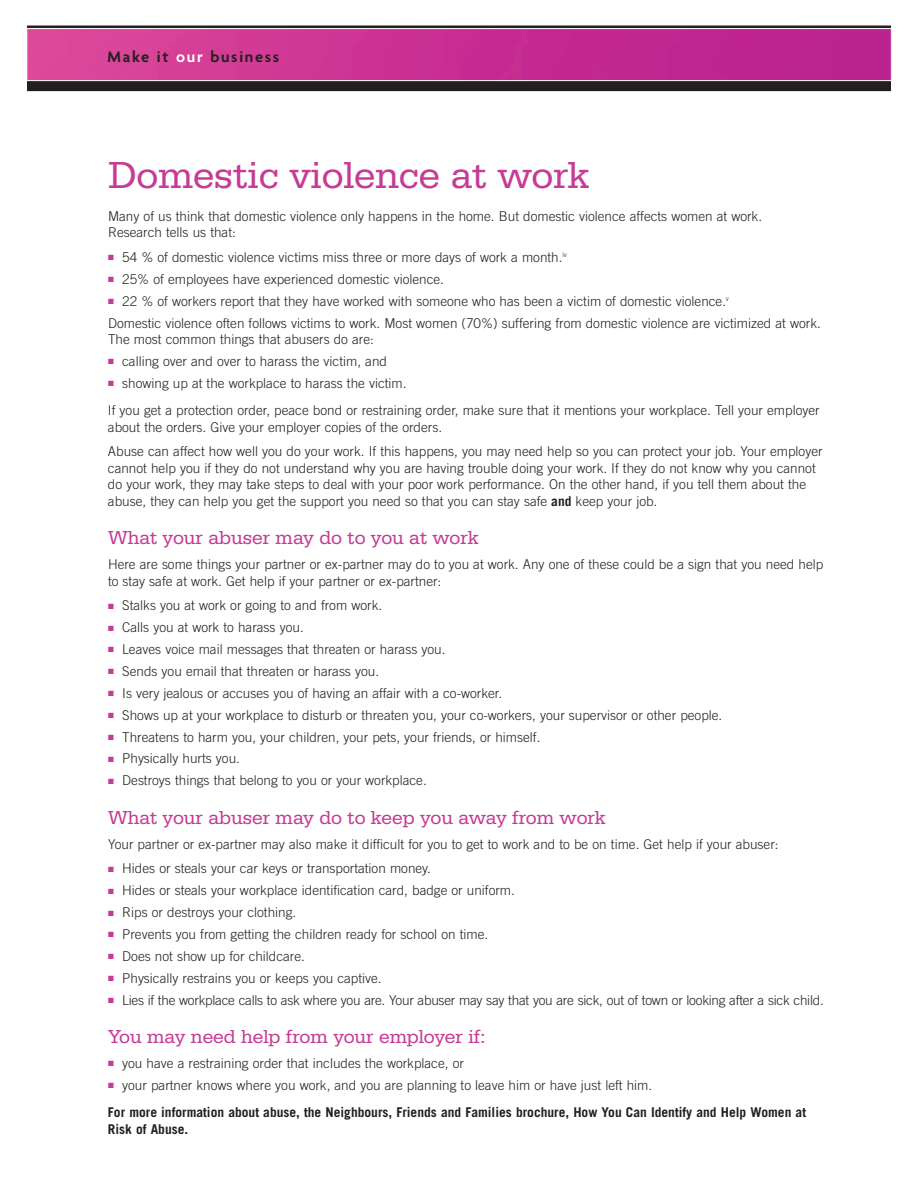
<style>
.page{position:relative;width:918px;height:1188px;background:#fff}
.page>*{position:absolute;margin:0;border:0;box-sizing:border-box;transform-origin:0 0}
.t1{font:39px "Serifa D";color:#c53b96}
.t2{font:19.5px "Serifa D";color:#c53b96}
.t3{font:600 16.5px "Agenda";letter-spacing:.105em;color:#231f20}
.t4{font:300 13.5px/16.5px "Trade Gothic";color:#231f20}
.t5{font:700 13.5px/27.3px "Trade Gothic";color:#231f20}
.s1{color:#fff}
.s2{color:#c53b96}
.s3{font-weight:700}
.s4{font-weight:300}
</style>
<div class="page">
<div style="left:27px;top:79px;width:864px;height:12px;background:#231f20"></div>
<hr style="left:27px;top:26px;width:864px;height:2px;background:#231f20">
<img style="left:28px;top:30px;width:862px;height:49px">
<div style="left:26px;top:28px;width:866px;height:53px;border:1px solid #fff"></div>
<p class="t3" style="left:107px;top:46px;width:173px">Make it <span class="s1">our</span> business</p>
<h1 class="t1" style="left:108px;top:152px;width:483px">Domestic violence at work</h1>
<p class="t4" style="left:108px;top:209px;width:656px">Many of us think that domestic violence only happens in the home. But domestic violence affects women at work.<br>Research tells us that:</p>
<p class="t4" style="left:108px;top:250px;width:460px"><span class="s2">■</span> 54 % of domestic violence victims miss three or more days of work a month.<sup>iv</sup></p>
<p class="t4" style="left:108px;top:272px;width:338px"><span class="s2">■</span> 25% of employees have experienced domestic violence.</p>
<p class="t4" style="left:108px;top:291px;width:714px;line-height:21.9px"><span class="s2">■</span> 22 % of workers report that they have worked with someone who has been a victim of domestic violence.<sup>v<br></sup>Domestic violence often follows victims to work. Most women (70%) suffering from domestic violence are victimized at work.</p>
<p class="t4" style="left:108px;top:332px;width:267px">The most common things that abusers do are:</p>
<p class="t4" style="left:108px;top:354px;width:281px"><span class="s2">■</span> calling over and over to harass the victim, and</p>
<p class="t4" style="left:108px;top:371px;width:713px;line-height:27.3px"><span class="s2">■</span> showing up at the workplace to harass the victim.<br>If you get a protection order, peace bond or restraining order, make sure that it mentions your workplace. Tell your employer</p>
<p class="t4" style="left:108px;top:416px;width:716px;line-height:24.6px">about the orders. Give your employer copies of the orders.<br>Abuse can affect how well you do your work. If this happens, you may need help so you can protect your job. Your employer</p>
<p class="t4" style="left:108px;top:461px;width:709px">cannot help you if they do not understand why you are having trouble doing your work. If they do not know why you cannot do your work, they may take steps to deal with your poor work performance. On the other hand, if you tell them about the abuse, they can help you get the support you need so that you can stay safe <span class="s3">and</span> keep your job.</p>
<h2 class="t2" style="left:108px;top:526px;width:372px">What your abuser may do to you at work</h2>
<p class="t4" style="left:108px;top:557px;width:717px">Here are some things your partner or ex-partner may do to you at work. Any one of these could be a sign that you need help to stay safe at work. Get help if your partner or ex-partner:</p>
<p class="t4" style="left:108px;top:598px;width:276px"><span class="s2">■</span> Stalks you at work or going to and from work.</p>
<p class="t4" style="left:108px;top:620px;width:197px"><span class="s2">■</span> Calls you at work to harass you.</p>
<p class="t4" style="left:108px;top:642px;width:339px"><span class="s2">■</span> Leaves voice mail messages that threaten or harass you.</p>
<p class="t4" style="left:108px;top:664px;width:273px"><span class="s2">■</span> Sends you email that threaten or harass you.</p>
<p class="t4" style="left:108px;top:686px;width:396px"><span class="s2">■</span> Is very jealous or accuses you of having an affair with a co-worker.</p>
<p class="t4" style="left:108px;top:708px;width:616px"><span class="s2">■</span> Shows up at your workplace to disturb or threaten you, your co-workers, your supervisor or other people.</p>
<p class="t4" style="left:108px;top:730px;width:434px"><span class="s2">■</span> Threatens to harm you, your children, your pets, your friends, or himself.</p>
<p class="t4" style="left:108px;top:752px;width:133px"><span class="s2">■</span> Physically hurts you.</p>
<p class="t4" style="left:108px;top:773px;width:320px"><span class="s2">■</span> Destroys things that belong to you or your workplace.</p>
<h2 class="t2" style="left:108px;top:806px;width:499px">What your abuser may do to keep you away from work</h2>
<p class="t4" style="left:108px;top:837px;width:672px">Your partner or ex-partner may also make it difficult for you to get to work and to be on time. Get help if your abuser:</p>
<p class="t4" style="left:108px;top:861px;width:325px"><span class="s2">■</span> Hides or steals your car keys or transportation money.</p>
<p class="t4" style="left:108px;top:883px;width:408px"><span class="s2">■</span> Hides or steals your workplace identification card, badge or uniform.</p>
<p class="t4" style="left:108px;top:905px;width:190px"><span class="s2">■</span> Rips or destroys your clothing.</p>
<p class="t4" style="left:108px;top:927px;width:382px"><span class="s2">■</span> Prevents you from getting the children ready for school on time.</p>
<p class="t4" style="left:108px;top:949px;width:198px"><span class="s2">■</span> Does not show up for childcare.</p>
<p class="t4" style="left:108px;top:971px;width:275px"><span class="s2">■</span> Physically restrains you or keeps you captive.</p>
<p class="t4" style="left:108px;top:993px;width:717px"><span class="s2">■</span> Lies if the workplace calls to ask where you are. Your abuser may say that you are sick, out of town or looking after a sick child.</p>
<h2 class="t2" style="left:108px;top:1025px;width:379px">You may need help from your employer if:</h2>
<p class="t4" style="left:108px;top:1056px;width:357px"><span class="s2">■</span> you have a restraining order that includes the workplace, or</p>
<p class="t5" style="left:108px;top:1073px;width:700px"><span class="s2">■</span> <span class="s4">your partner knows where you work, and you are planning to leave him or have just left him.<br></span>For more information about abuse, the Neighbours, Friends and Families brochure, How You Can Identify and Help Women at</p>
<p class="t5" style="left:108px;top:1116px;width:82px">Risk of Abuse.</p>
</div>
